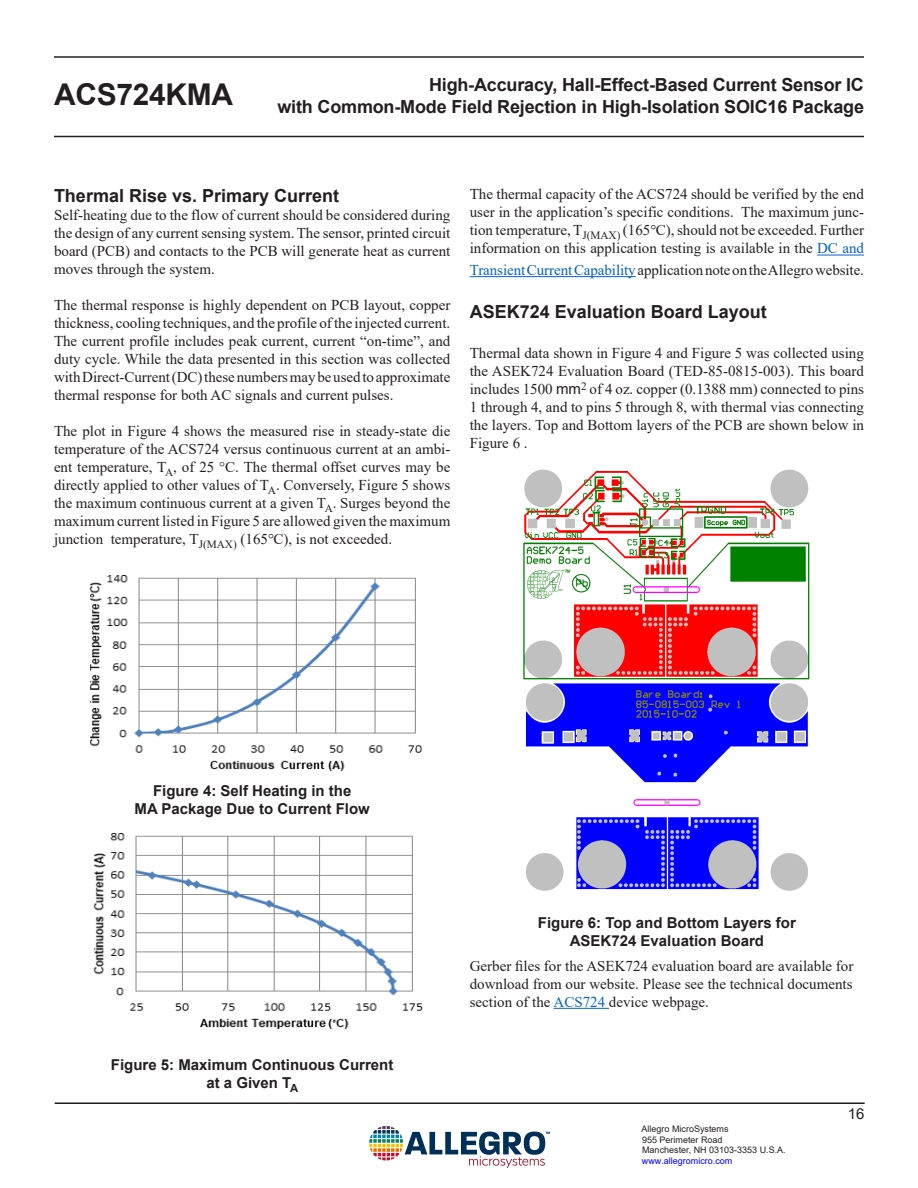
<style>
.page{position:relative;width:918px;height:1188px;background:#fff}
.page>*{position:absolute;margin:0;border:0;box-sizing:border-box;transform-origin:0 0}
.t1{font:700 30px "Arial";letter-spacing:-.01em;color:#231f20}
.t2{font:700 18px "Arial";letter-spacing:-.01em;color:#231f20}
.No_Spacing{font:15px/18px "Times New Roman";color:#231f20;text-align:justify}
.t3{font:700 15px/18px "Arial";color:#231f20;text-align:center}
.t4{font:15px "Arial";color:#231f20}
.t5{font:9px/10.8px "Arial";color:#231f20}
.t6{font:9px "Arial";color:#00f}
.s1{color:#0563c1}
.s2{font-family:"Arial"}
</style>
<div class="page">
<hr style="left:55px;top:1102px;width:810px;height:2px;background:#231f20">
<hr style="left:54px;top:136px;width:810px;height:1px;background:#231f20">
<hr style="left:54px;top:56px;width:810px;height:2px;background:#231f20">
<img style="left:370px;top:1126px;width:180px;height:42px">
<img style="left:89px;top:575px;width:333px;height:196px">
<img style="left:93px;top:833px;width:330px;height:196px">
<hr style="left:817px;top:255px;width:47px;height:1px;background:#0563c1">
<hr style="left:470px;top:276px;width:166px;height:1px;background:#0563c1">
<hr style="left:554px;top:1008px;width:55px;height:1px;background:#0563c1">
<img style="left:524px;top:469px;width:286px;height:211px">
<img style="left:526px;top:683px;width:282px;height:208px">
<h1 class="t1" style="left:54px;top:74px;width:181px">ACS724KMA</h1>
<p class="t2" style="left:429px;top:72px;width:436px">High-Accuracy, Hall-Effect-Based Current Sensor IC</p>
<p class="t2" style="left:277px;top:94px;width:588px">with Common-Mode Field Rejection in High-Isolation SOIC16 Package</p>
<p class="t2" style="left:54px;top:183px;width:287px">Thermal Rise vs. Primary Current</p>
<p class="No_Spacing" style="left:54px;top:206px;width:398px">Self-heating due to the flow of current should be considered during the design of any current sensing system. The sensor, printed circuit board (PCB) and contacts to the PCB will generate heat as current moves through the system.</p>
<p class="No_Spacing" style="left:54px;top:296px;width:398px">The thermal response is highly dependent on PCB layout, copper thickness, cooling techniques, and the profile of the injected current.<br>The current profile includes peak current, current “on-time”, and duty cycle. While the data presented in this section was collected with Direct-Current (DC) these numbers may be used to approximate thermal response for both AC signals and current pulses.</p>
<p class="No_Spacing" style="left:54px;top:422px;width:398px">The plot in Figure 4 shows the measured rise in steady-state die temperature of the ACS724 versus continuous current at an ambi&shy;ent temperature, T<sub>A</sub>, of 25 °C. The thermal offset curves may be directly applied to other values of T<sub>A</sub>. Conversely, Figure 5 shows the maximum continuous current at a given T<sub>A</sub>. Surges beyond the maximum current listed in Figure 5 are allowed given the maximum junction temperature, T<sub>J(MAX)</sub> (165℃), is not exceeded.</p>
<p class="No_Spacing" style="left:470px;top:185px;width:396px">The thermal capacity of the ACS724 should be verified by the end user in the application’s specific conditions. The maximum junc&shy;tion temperature, T<sub>J(MAX)</sub> (165℃), should not be exceeded. Further information on this application testing is available in the <span class="s1">DC and</span></p>
<p class="No_Spacing" style="left:470px;top:261px;width:396px"><span class="s1">Transient Current Capability</span> application note on the Allegro website.</p>
<p class="t2" style="left:470px;top:299px;width:299px">ASEK724 Evaluation Board Layout</p>
<p class="No_Spacing" style="left:470px;top:343px;width:396px">Thermal data shown in Figure 4 and Figure 5 was collected using the ASEK724 Evaluation Board (TED-85-0815-003). This board includes 1500 <span class="s2">mm</span><sup>2</sup> of 4 oz. copper (0.1388 mm) connected to pins 1 through 4, and to pins 5 through 8, with thermal vias connecting the layers. Top and Bottom layers of the PCB are shown below in Figure 6 .</p>
<p class="t3" style="left:135px;top:782px;width:237px">Figure 4: Self Heating in the<br>MA Package Due to Current Flow</p>
<p class="t3" style="left:111px;top:1056px;width:284px">Figure 5: Maximum Continuous Current at a Given T<sub>A</sub></p>
<p class="t3" style="left:538px;top:914px;width:260px">Figure 6: Top and Bottom Layers for<br>ASEK724 Evaluation Board</p>
<p class="No_Spacing" style="left:470px;top:956px;width:385px">Gerber files for the ASEK724 evaluation board are available for download from our website. Please see the technical documents section of the <span class="s1">ACS724</span> device webpage.</p>
<p class="t5" style="left:642px;top:1123px;width:146px">Allegro MicroSystems<br>955 Perimeter Road<br>Manchester, NH 03103-3353 U.S.A.</p>
<p class="t6" style="left:642px;top:1155px;width:92px">www.allegromicro.com</p>
<p class="t4" style="left:848px;top:1103px;width:18px">16</p>
</div>
